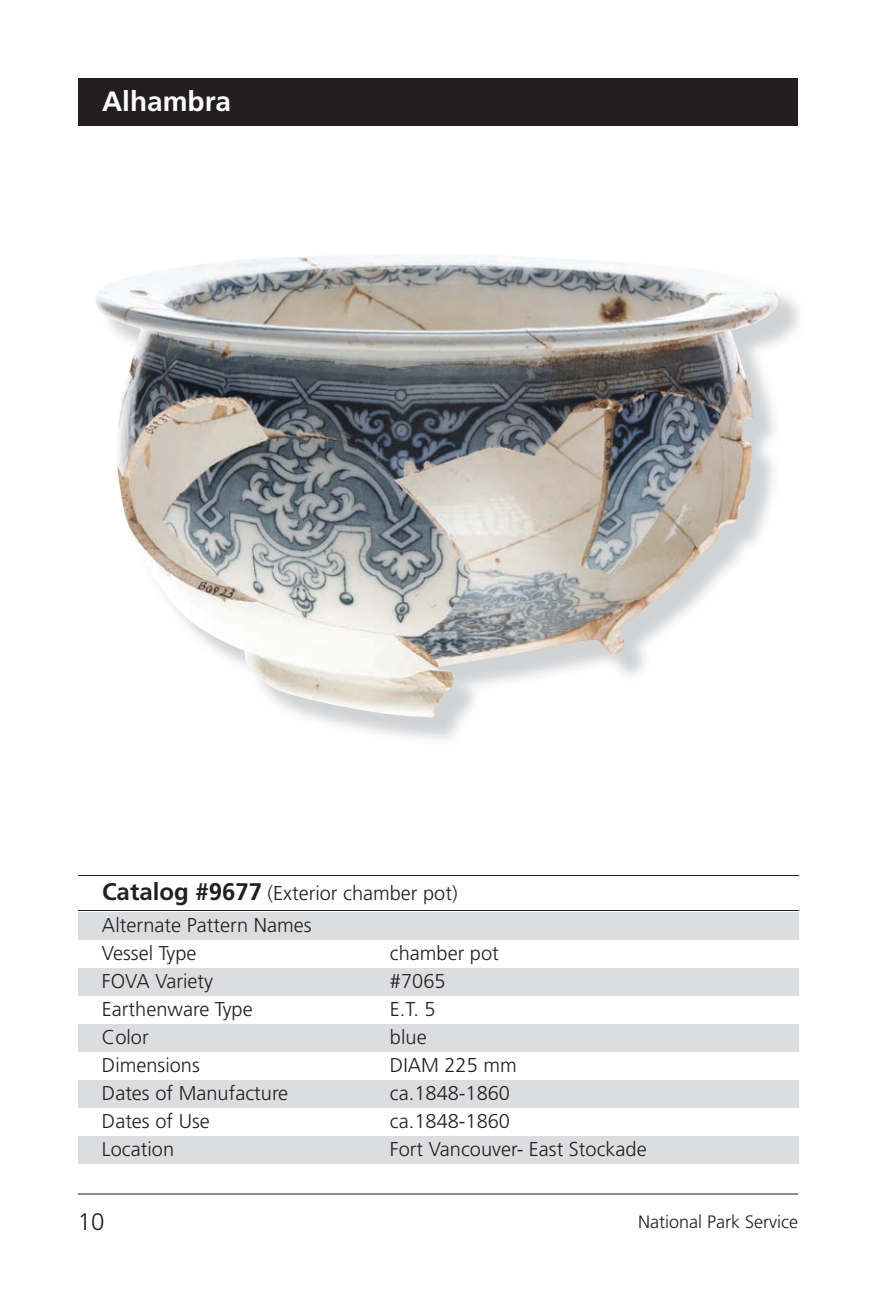
<style>
.page{position:relative;width:876px;height:1308px;background:#fff}
.page>*{position:absolute;margin:0;border:0;box-sizing:border-box;transform-origin:0 0}
.t1{font:700 28px "Frutiger";color:#fff}
.t2{font:300 24px "Frutiger LT Std";color:#231f20}
.t3{font:300 20px/32px "Frutiger LT Std";color:#231f20}
.t4{font:300 18px "Frutiger LT Std";color:#231f20}
.s1{font-family:"Frutiger";font-weight:700;font-size:24px}
</style>
<div class="page">
<div style="left:78px;top:1136px;width:721px;height:28px;background:#dcdddf"></div>
<div style="left:78px;top:1080px;width:721px;height:28px;background:#dcdddf"></div>
<div style="left:78px;top:1024px;width:721px;height:28px;background:#dcdddf"></div>
<div style="left:78px;top:968px;width:721px;height:28px;background:#dcdddf"></div>
<div style="left:78px;top:912px;width:721px;height:28px;background:#dcdddf"></div>
<hr style="left:78px;top:910px;width:721px;height:1px;background:#231f20">
<hr style="left:78px;top:875px;width:721px;height:1px;background:#231f20">
<hr style="left:78px;top:1194px;width:720px;height:1px;background:#231f20">
<div style="left:78px;top:78px;width:720px;height:48px;background:#231f20"></div>
<img style="left:96px;top:254px;width:684px;height:463px">
<h1 class="t1" style="left:102px;top:85px;width:131px">Alhambra</h1>
<p class="t3" style="left:102px;top:877px;width:357px"><span class="s1">Catalog #9677</span> (Exterior chamber pot)<br>Alternate Pattern Names</p>
<p class="t3" style="left:102px;top:937px;width:96px">Vessel Type</p>
<p class="t3" style="left:390px;top:937px;width:110px">chamber pot</p>
<p class="t3" style="left:102px;top:965px;width:113px">FOVA Variety</p>
<p class="t3" style="left:390px;top:965px;width:57px">#7065</p>
<p class="t3" style="left:102px;top:993px;width:152px">Earthenware Type</p>
<p class="t3" style="left:390px;top:993px;width:47px">E.T. 5</p>
<p class="t3" style="left:102px;top:1021px;width:48px">Color</p>
<p class="t3" style="left:390px;top:1021px;width:38px">blue</p>
<p class="t3" style="left:102px;top:1049px;width:99px">Dimensions</p>
<p class="t3" style="left:390px;top:1049px;width:128px">DIAM 225 mm</p>
<p class="t3" style="left:102px;top:1077px;width:188px">Dates of Manufacture</p>
<p class="t3" style="left:390px;top:1077px;width:122px">ca.1848-1860</p>
<p class="t3" style="left:102px;top:1105px;width:109px">Dates of Use</p>
<p class="t3" style="left:390px;top:1105px;width:122px">ca.1848-1860</p>
<p class="t3" style="left:102px;top:1133px;width:74px">Location</p>
<p class="t3" style="left:390px;top:1133px;width:258px">Fort Vancouver- East Stockade</p>
<p class="t2" style="left:78px;top:1208px;width:28px">10</p>
<p class="t4" style="left:638px;top:1211px;width:161px">National Park Service</p>
</div>
